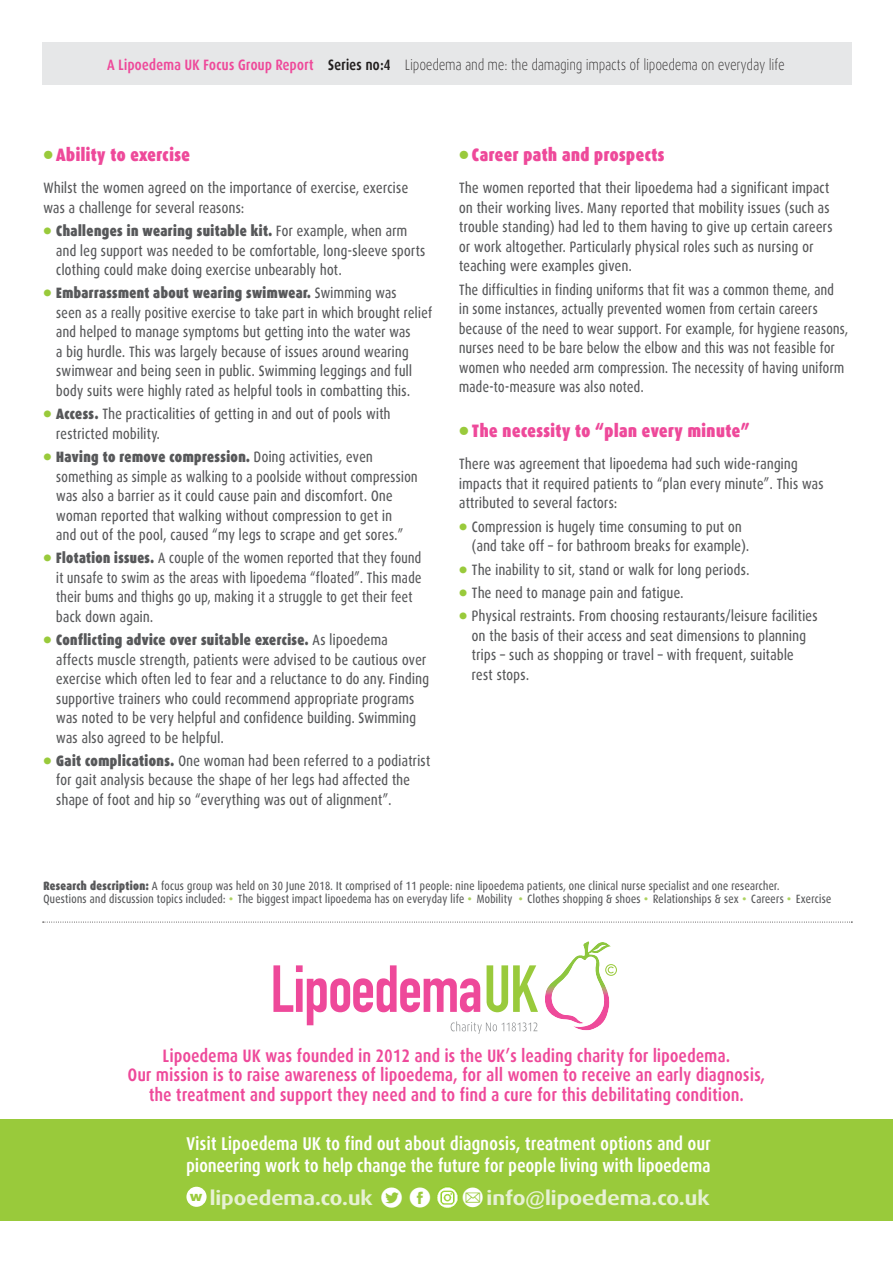
<style>
.page{position:relative;width:893px;height:1263px;background:#fff}
.page>*{position:absolute;margin:0;border:0;box-sizing:border-box;transform-origin:0 0}
.t1{font:700 19.8px "Dax Wide";color:#e7f1d4}
.t2{font:700 18.45px/21.3px "Dax Wide";letter-spacing:.025em;color:#fff;scale:.7 1}
.t3{font:700 18px/19.5px "Dax Wide";letter-spacing:.04em;color:#ee499a;text-align:center;scale:.7 1}
.t4{font:900 18px "Dax Wide";letter-spacing:.04em;color:#ee499a;scale:.7 1}
.t5{font:500 15px/19.5px "Dax Wide";letter-spacing:.04em;color:#57585a;scale:.7 1}
.t6{font:500 15px/19.5px "Dax Wide";letter-spacing:.04em;color:#57585a;scale:.68 1}
.t7{font:500 15px/19.5px "Dax Wide";letter-spacing:.04em;color:#57585a;scale:.69 1}
.t8{font:300 15px "Dax Wide";letter-spacing:.035em;color:#221f1f;scale:.7 1}
.t9{font:500 12px/13.5px "Dax Wide";letter-spacing:.04em;color:#57585a;scale:.7 1}
.s1{font-weight:700;color:#ee499a}
.s2{font-weight:700}
.s3{color:#99ca3b}
.s4{font-weight:900;color:#99ca3b}
.s5{font-weight:900}
.s6{color:#add260}
.s7{font-family:"Social Circles";font-weight:400;font-size:36.3px;color:#fff}
</style>
<div class="page">
<div style="left:43px;top:43px;width:809px;height:42px;background:#e6e7e8"></div>
<div style="left:0;top:1119px;width:893px;height:101px;background:#99ca3b"></div>
<div style="left:186px;top:1187px;width:21px;height:20px;background:#fff;border-radius:50%"></div>
<img style="left:436px;top:1186px;width:23px;height:22px;border-radius:11px">
<svg style="left:43px;top:922px;width:809px;height:1px"></svg>
<svg style="left:611px;top:964px;width:6px;height:12px"></svg>
<img style="left:545px;top:941px;width:66px;height:89px">
<svg style="left:273px;top:965px;width:265px;height:69px"></svg>
<p class="t8" style="left:107px;top:58px;width:969px"><span class="s1">A Lipoedema UK Focus Group Report</span> <span class="s2">Series no:4</span> Lipoedema and me: the damaging impacts of lipoedema on everyday life</p>
<p class="t4" style="left:43px;top:147px;width:211px"><span class="s3">•</span> Ability to exercise</p>
<p class="t5" style="left:43px;top:179px;width:522px">Whilst the women agreed on the importance of exercise, exercise was a challenge for several reasons:</p>
<p class="t5" style="left:56px;top:222px;width:529px;text-indent:-13px"><span class="s4">•</span> <span class="s5">Challenges in wearing suitable kit.</span> For example, when arm and leg support was needed to be comfortable, long-sleeve sports clothing could make doing exercise unbearably hot.</p>
<p class="t7" style="left:56px;top:284px;width:546px;text-indent:-13px"><span class="s4">•</span> <span class="s5">Embarrassment about wearing swimwear.</span> Swimming was<br>seen as a really positive exercise to take part in which brought relief and helped to manage symptoms but getting into the water was<br>a big hurdle. This was largely because of issues around wearing swimwear and being seen in public. Swimming leggings and full body suits were highly rated as helpful tools in combatting this.</p>
<p class="t5" style="left:56px;top:405px;width:479px;text-indent:-13px"><span class="s4">•</span> <span class="s5">Access.</span> The practicalities of getting in and out of pools with restricted mobility.</p>
<p class="t5" style="left:56px;top:448px;width:518px;text-indent:-13px"><span class="s4">•</span> <span class="s5">Having to remove compression.</span> Doing activities, even something as simple as walking to a poolside without compression was also a barrier as it could cause pain and discomfort. One woman reported that walking without compression to get in<br>and out of the pool, caused “my legs to scrape and get sores.”</p>
<p class="t6" style="left:56px;top:549px;width:538px;text-indent:-13px"><span class="s4">•</span> <span class="s5">Flotation issues.</span> A couple of the women reported that they found it unsafe to swim as the areas with lipoedema “floated”. This made their bums and thighs go up, making it a struggle to get their feet back down again.</p>
<p class="t5" style="left:56px;top:631px;width:534px;text-indent:-13px"><span class="s4">•</span> <span class="s5">Conflicting advice over suitable exercise.</span> As lipoedema<br>affects muscle strength, patients were advised to be cautious over exercise which often led to fear and a reluctance to do any. Finding supportive trainers who could recommend appropriate programs was noted to be very helpful and confidence building. Swimming was also agreed to be helpful.</p>
<p class="t5" style="left:56px;top:752px;width:536px;text-indent:-13px"><span class="s4">•</span> <span class="s5">Gait complications.</span> One woman had been referred to a podiatrist for gait analysis because the shape of her legs had affected the shape of foot and hip so “everything was out of alignment”.</p>
<p class="t4" style="left:459px;top:147px;width:295px"><span class="s3">•</span> Career path and prospects</p>
<p class="t5" style="left:459px;top:179px;width:535px">The women reported that their lipoedema had a significant impact on their working lives. Many reported that mobility issues (such as trouble standing) had led to them having to give up certain careers or work altogether. Particularly physical roles such as nursing or teaching were examples given.</p>
<p class="t6" style="left:459px;top:281px;width:573px">The difficulties in finding uniforms that fit was a common theme, and<br>in some instances, actually prevented women from certain careers because of the need to wear support. For example, for hygiene reasons, nurses need to be bare below the elbow and this was not feasible for women who needed arm compression. The necessity of having uniform made-to-measure was also noted.</p>
<p class="t4" style="left:459px;top:423px;width:416px"><span class="s3">•</span> The necessity to “plan every minute”</p>
<p class="t5" style="left:459px;top:455px;width:522px">There was agreement that lipoedema had such wide-ranging impacts that it required patients to “plan every minute”. This was attributed to several factors:</p>
<p class="t5" style="left:472px;top:518px;width:398px;text-indent:-13px"><span class="s4">•</span> Compression is hugely time consuming to put on (and take off – for bathroom breaks for example).</p>
<p class="t5" style="left:459px;top:560px;width:416px"><span class="s4">•</span> The inability to sit, stand or walk for long periods.</p>
<p class="t5" style="left:459px;top:584px;width:322px"><span class="s4">•</span> The need to manage pain and fatigue.</p>
<p class="t5" style="left:472px;top:607px;width:495px;text-indent:-13px"><span class="s4">•</span> Physical restraints. From choosing restaurants/leisure facilities on the basis of their access and seat dimensions to planning trips – such as shopping or travel – with frequent, suitable rest stops.</p>
<p class="t9" style="left:43px;top:879px;width:1127px"><span class="s5">Research description:</span> A focus group was held on 30 June 2018. It comprised of 11 people: nine lipoedema patients, one clinical nurse specialist and one researcher.<br>Questions and discussion topics included: <span class="s6">•</span> The biggest impact lipoedema has on everyday life <span class="s6">•</span> Mobility <span class="s6">•</span> Clothes shopping &amp; shoes <span class="s6">•</span> Relationships &amp; sex <span class="s6">•</span> Careers <span class="s6">•</span> Exercise</p>
<p class="t3" style="left:128px;top:1047px;width:912px">Lipoedema UK was founded in 2012 and is the UK’s leading charity for lipoedema.<br>Our mission is to raise awareness of lipoedema, for all women to receive an early diagnosis, the treatment and support they need and to find a cure for this debilitating condition.</p>
<p class="t2" style="left:186px;top:1134px;width:750px">Visit Lipoedema UK to find out about diagnosis, treatment options and our pioneering work to help change the future for people living with lipoedema</p>
<h1 class="t1" style="left:190px;top:1189px;width:521px"><sup>w</sup> lipoedema.co.uk <span class="s7">tf &amp;</span>info@lipoedema.co.uk</h1>
</div>
